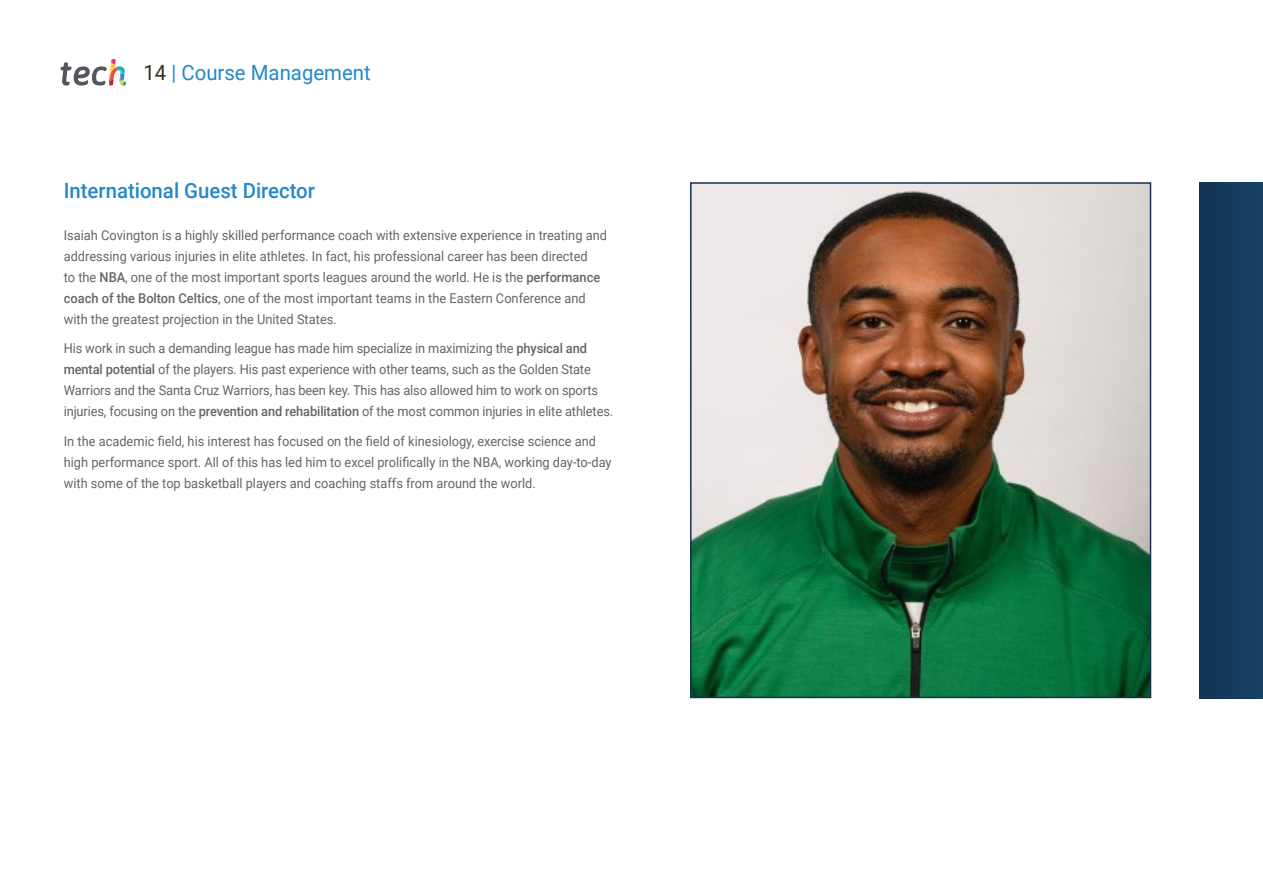
<style>
.page{position:relative;width:1263px;height:893px;background:#fff}
.page>*{position:absolute;margin:0;border:0;box-sizing:border-box;transform-origin:0 0}
.t1{font:500 21px "Roboto";color:#2488c9}
.t2{font:21px "Roboto";color:#2488c9}
.t3{font:13.5px/21px "Roboto";color:#656565;scale:.95 1}
.s1{color:#312e20}
.s2{font-weight:500}
</style>
<div class="page">
<img style="left:693px;top:185px;width:455px;height:510px">
<div style="left:690px;top:182px;width:461px;height:516px;border:2px solid #17304f"></div>
<div style="left:1199px;top:182px;width:64px;height:516px;background:#14395b"></div>
<svg style="left:61px;top:59px;width:65px;height:27px"></svg>
<h1 class="t2" style="left:144px;top:57px;width:229px"><span class="s1">14</span> | Course Management</h1>
<h1 class="t1" style="left:64px;top:176px;width:253px">International Guest Director</h1>
<p class="t3" style="left:64px;top:224px;width:573px">Isaiah Covington is a highly skilled performance coach with extensive experience in treating and addressing various injuries in elite athletes. In fact, his professional career has been directed<br>to the <span class="s2">NBA</span>, one of the most important sports leagues around the world. He is the <span class="s2">performance coach of the Bolton Celtics</span>, one of the most important teams in the Eastern Conference and with the greatest projection in the United States.</p>
<p class="t3" style="left:64px;top:337px;width:580px">His work in such a demanding league has made him specialize in maximizing the <span class="s2">physical and mental potential</span> of the players. His past experience with other teams, such as the Golden State Warriors and the Santa Cruz Warriors, has been key. This has also allowed him to work on sports injuries, focusing on the <span class="s2">prevention and rehabilitation</span> of the most common injuries in elite athletes.</p>
<p class="t3" style="left:64px;top:430px;width:578px">In the academic field, his interest has focused on the field of kinesiology, exercise science and high performance sport. All of this has led him to excel prolifically in the NBA, working day-to-day with some of the top basketball players and coaching staffs from around the world.</p>
</div>
